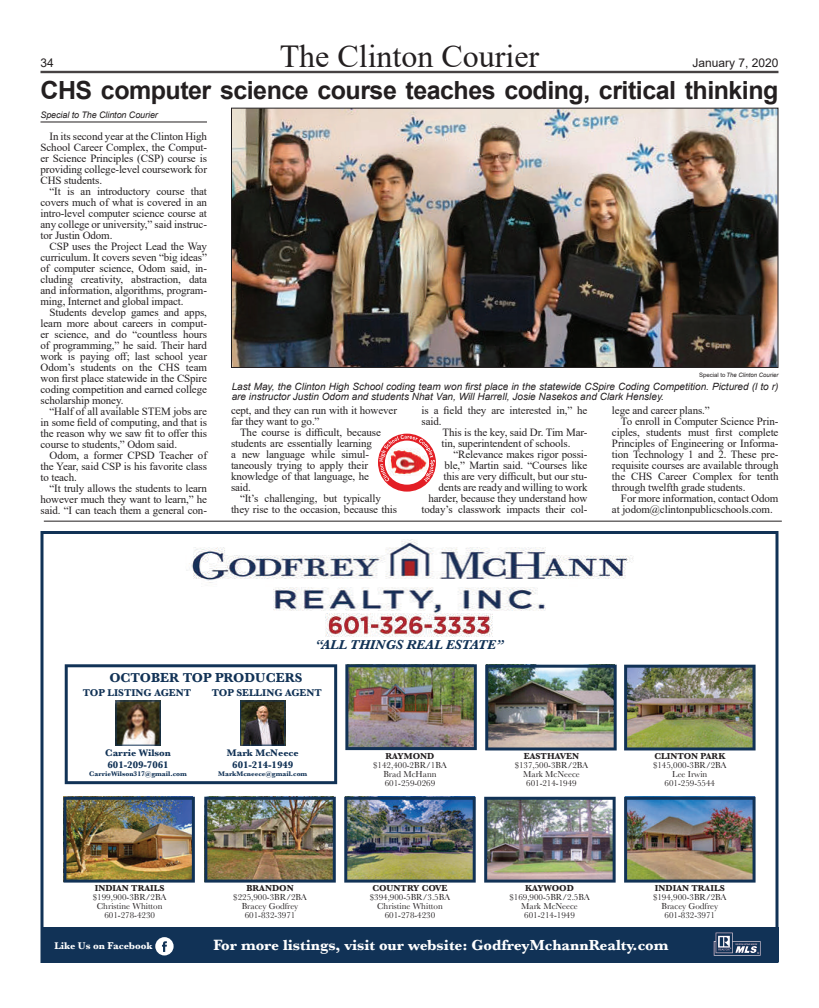
<style>
.page{position:relative;width:819px;height:1008px;background:#fff}
.page>*{position:absolute;margin:0;border:0;box-sizing:border-box;transform-origin:0 0}
.t1{font:32px "Times New Roman";color:#231f20}
.t2{font:700 25px "Arial";letter-spacing:-.02em;color:#231f20}
.t3{font:700 15.3px "Baskerville";color:#fff}
.t4{font:italic 700 13.5px "Baskerville";color:#113256}
.t5{font:700 13.5px "Baskerville";color:#113256}
.t6{font:12px "Arial";color:#231f20}
.t7{font:11px/11px "Times New Roman";letter-spacing:-.01em;color:#231f20;text-align:justify}
.t8{font:700 10.3px "Baskerville";color:#113256}
.t9{font:700 10.2px "Baskerville";color:#fff}
.t10{font:italic 10px/10px "Arial";color:#231f20}
.t11{font:700 10px/12px "Baskerville";color:#113256}
.t12{font:9px/9px "Baskerville";color:#231f20;text-align:center}
.t13{font:700 9px "Baskerville";color:#231f20}
.t14{font:italic 9px "Arial";letter-spacing:-.01em;color:#231f20}
.t15{font:700 7px "Baskerville";color:#113256}
.t16{font:italic 6px "Arial";color:#231f20}
.s1{font-style:normal}
</style>
<div class="page">
<hr style="left:40px;top:71px;width:738px;height:1px;background:#231f20">
<hr style="left:40px;top:72px;width:738px;height:1px;background:#231f20">
<svg style="left:40px;top:531px;width:738px;height:432px"></svg>
<div style="left:41px;top:927px;width:737px;height:35px;background:#113256"></div>
<img style="left:713px;top:932px;width:48px;height:24px">
<svg style="left:155px;top:937px;width:19px;height:18px"></svg>
<img style="left:63px;top:797px;width:132px;height:86px">
<img style="left:204px;top:797px;width:132px;height:86px">
<img style="left:344px;top:797px;width:132px;height:86px">
<img style="left:484px;top:797px;width:132px;height:86px">
<img style="left:624px;top:797px;width:132px;height:86px">
<img style="left:624px;top:665px;width:132px;height:85px">
<img style="left:485px;top:665px;width:132px;height:85px">
<img style="left:345px;top:664px;width:132px;height:86px">
<svg style="left:65px;top:664px;width:272px;height:120px"></svg>
<hr style="left:44px;top:521px;width:738px;height:1px;background:#231f20">
<hr style="left:40px;top:121px;width:167px;height:1px;background:#231f20">
<img style="left:233px;top:110px;width:543px;height:256px">
<div style="left:231px;top:108px;width:547px;height:260px;border:1px solid #231f20"></div>
<svg style="left:378px;top:434px;width:58px;height:58px"></svg>
<p class="t6" style="left:40px;top:55px;width:15px">34</p>
<h1 class="t1" style="left:280px;top:34px;width:261px">The Clinton Courier</h1>
<p class="t6" style="left:692px;top:55px;width:88px">January 7, 2020</p>
<h2 class="t2" style="left:40px;top:73px;width:739px">CHS computer science course teaches coding, critical thinking</h2>
<p class="t14" style="left:41px;top:109px;width:119px">Special to The Clinton Courier</p>
<p class="t7" style="left:41px;top:131px;width:168px;text-indent:9px">In its second year at the Clinton High School Career Complex, the Comput&shy;er Science Principles (CSP) course is providing college-level coursework for CHS students.</p>
<p class="t7" style="left:41px;top:186px;width:168px;text-indent:9px">“It is an introductory course that covers much of what is covered in an intro-level computer science course at any college or university,” said instruc&shy;tor Justin Odom.</p>
<p class="t7" style="left:41px;top:241px;width:168px;text-indent:9px">CSP uses the Project Lead the Way curriculum. It covers seven “big ideas” of computer science, Odom said, in&shy;cluding creativity, abstraction, data and information, algorithms, program&shy;ming, Internet and global impact.</p>
<p class="t7" style="left:41px;top:307px;width:168px;text-indent:9px">Students develop games and apps, learn more about careers in comput&shy;er science, and do “countless hours of programming,” he said. Their hard work is paying off; last school year Odom’s students on the CHS team won first place statewide in the CSpire coding competition and earned college scholarship money.</p>
<p class="t7" style="left:41px;top:406px;width:168px;text-indent:9px">“Half of all available STEM jobs are in some field of computing, and that is the reason why we saw fit to offer this course to students,” Odom said.</p>
<p class="t7" style="left:41px;top:450px;width:168px;text-indent:9px">Odom, a former CPSD Teacher of the Year, said CSP is his favorite class to teach.</p>
<p class="t7" style="left:41px;top:483px;width:168px;text-indent:9px">“It truly allows the students to learn however much they want to learn,” he said. “I can teach them a general con-</p>
<p class="t16" style="left:699px;top:371px;width:81px"><span class="s1">Special to</span> The Clinton Courier</p>
<p class="t10" style="left:232px;top:382px;width:548px">Last May, the Clinton High School coding team won first place in the statewide CSpire Coding Competition. Pictured (l to r) are instructor Justin Odom and students Nhat Van, Will Harrell, Josie Nasekos and Clark Hensley.</p>
<p class="t7" style="left:231px;top:405px;width:168px">cept, and they can run with it however far they want to go.”</p>
<p class="t7" style="left:231px;top:427px;width:152px;text-align:left;text-indent:9px">The course is difficult, because students are essentially learning<br>a new language while simul&shy;taneously trying to apply their knowledge of that language, he said.</p>
<p class="t7" style="left:231px;top:493px;width:168px;text-indent:9px">“It’s challenging, but typically they rise to the occasion, because this</p>
<p class="t7" style="left:422px;top:405px;width:168px">is a field they are interested in,” he said.</p>
<p class="t7" style="left:441px;top:427px;width:148px">This is the key, said Dr. Tim Mar&shy;tin, superintendent of schools.</p>
<p class="t7" style="left:422px;top:449px;width:168px;text-align:right">“Relevance makes rigor possi-<br>ble,” Martin said. “Courses like<br>this are very difficult, but our stu&shy;dents are ready and willing to work harder, because they understand how today’s classwork impacts their col-</p>
<p class="t7" style="left:612px;top:405px;width:99px">lege and career plans.”</p>
<p class="t7" style="left:621px;top:416px;width:159px">To enroll in Computer Science Prin-</p>
<p class="t7" style="left:612px;top:427px;width:168px">ciples, students must first complete</p>
<p class="t7" style="left:612px;top:438px;width:168px">Principles of Engineering or Informa-</p>
<p class="t7" style="left:612px;top:449px;width:168px">tion Technology 1 and 2. These pre-</p>
<p class="t7" style="left:612px;top:460px;width:168px">requisite courses are available through</p>
<p class="t7" style="left:612px;top:471px;width:168px">the CHS Career Complex for tenth</p>
<p class="t7" style="left:612px;top:482px;width:135px">through twelfth grade students.</p>
<p class="t7" style="left:621px;top:493px;width:159px">For more information, contact Odom</p>
<p class="t7" style="left:612px;top:504px;width:162px">at jodom@clintonpublicschools.com.</p>
<p class="t4" style="left:315px;top:635px;width:190px">“ALL THINGS REAL ESTATE”</p>
<p class="t5" style="left:109px;top:668px;width:195px">OCTOBER TOP PRODUCERS</p>
<p class="t8" style="left:83px;top:685px;width:110px">TOP LISTING AGENT</p>
<p class="t8" style="left:212px;top:685px;width:112px">TOP SELLING AGENT</p>
<p class="t11" style="left:105px;top:746px;width:67px">Carrie Wilson<br>601-209-7061</p>
<p class="t15" style="left:89px;top:769px;width:99px">CarrieWilson317@gmail.com</p>
<p class="t11" style="left:227px;top:746px;width:73px;text-align:center">Mark McNeece<br>601-214-1949</p>
<p class="t15" style="left:218px;top:769px;width:91px">MarkMcneece@gmail.com</p>
<p class="t13" style="left:386px;top:750px;width:50px">RAYMOND</p>
<p class="t12" style="left:373px;top:760px;width:75px">$142,400-2BR/1BA<br>Brad McHann<br>601-259-0269</p>
<p class="t13" style="left:524px;top:750px;width:57px">EASTHAVEN</p>
<p class="t12" style="left:515px;top:760px;width:75px">$137,500-3BR/2BA<br>Mark McNeece<br>601-214-1949</p>
<p class="t13" style="left:655px;top:750px;width:72px">CLINTON PARK</p>
<p class="t12" style="left:653px;top:760px;width:75px">$145,000-3BR/2BA<br>Lee Irwin<br>601-259-5544</p>
<p class="t13" style="left:95px;top:882px;width:71px">INDIAN TRAILS</p>
<p class="t12" style="left:93px;top:892px;width:75px">$199,900-3BR/2BA<br>Christine Whitton<br>601-278-4230</p>
<p class="t13" style="left:246px;top:882px;width:49px">BRANDON</p>
<p class="t12" style="left:233px;top:892px;width:75px">$225,900-3BR/2BA<br>Bracey Godfrey<br>601-832-3971</p>
<p class="t13" style="left:372px;top:882px;width:77px">COUNTRY COVE</p>
<p class="t12" style="left:370px;top:892px;width:82px">$394,900-5BR/3.5BA<br>Christine Whitton<br>601-278-4230</p>
<p class="t13" style="left:525px;top:882px;width:50px">KAYWOOD</p>
<p class="t12" style="left:509px;top:892px;width:82px">$169,900-5BR/2.5BA<br>Mark McNeece<br>601-214-1949</p>
<p class="t13" style="left:655px;top:882px;width:71px">INDIAN TRAILS</p>
<p class="t12" style="left:653px;top:892px;width:75px">$194,900-3BR/2BA<br>Bracey Godfrey<br>601-832-3971</p>
<p class="t9" style="left:54px;top:938px;width:100px">Like Us on Facebook</p>
<h3 class="t3" style="left:214px;top:935px;width:456px">For more listings, visit our website: GodfreyMchannRealty.com</h3>
</div>
